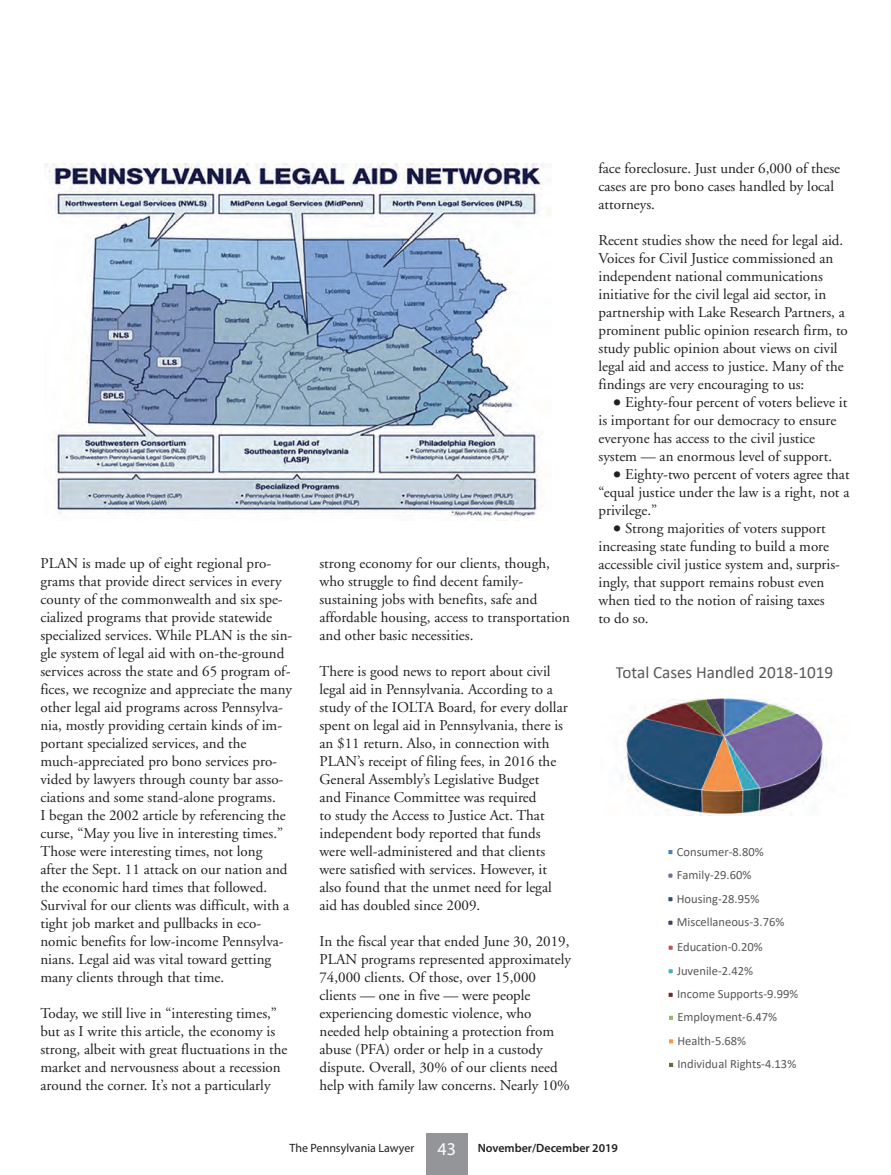
<style>
.page{position:relative;width:891px;height:1175px;background:#fff}
.page>*{position:absolute;margin:0;border:0;box-sizing:border-box;transform-origin:0 0}
.t1{font:17.25px "Calibri";letter-spacing:-.005em;color:#595959}
.t2{font:15px/18px "Adobe Garamond";color:#231f20}
.t3{font:12.6px/23.4px "Calibri";color:#595959}
.t4{font:600 12px "Myriad Pro";color:#231f20}
.t5{font:12px "Myriad Pro";color:#231f20}
.s1{font-family:"Lucida Grande"}
.s2{font-family:"Myriad";font-weight:400;font-size:18px;color:#fff}
</style>
<div class="page">
<div style="left:426px;top:1133px;width:42px;height:41px;background:#939598"></div>
<img style="left:621px;top:698px;width:206px;height:117px">
<img style="left:45px;top:164px;width:499px;height:357px">
<svg style="left:668px;top:850px;width:6px;height:217px"></svg>
<p class="t2" style="left:40px;top:555px;width:253px">PLAN is made up of eight regional pro&shy;grams that provide direct services in every county of the commonwealth and six spe&shy;cialized programs that provide statewide specialized services. While PLAN is the sin&shy;gle system of legal aid with on-the-ground services across the state and 65 program of&shy;fices, we recognize and appreciate the many other legal aid programs across Pennsylva&shy;nia, mostly providing certain kinds of im&shy;portant specialized services, and the much-appreciated pro bono services pro&shy;vided by lawyers through county bar asso&shy;ciations and some stand-alone programs.<br>I began the 2002 article by referencing the curse, “May you live in interesting times.” Those were interesting times, not long<br>after the Sept. 11 attack on our nation and the economic hard times that followed.<br>Survival for our clients was difficult, with a tight job market and pullbacks in eco&shy;nomic benefits for low-income Pennsylva&shy;nians. Legal aid was vital toward getting many clients through that time.</p>
<p class="t2" style="left:40px;top:1005px;width:248px">Today, we still live in “interesting times,” but as I write this article, the economy is strong, albeit with great fluctuations in the market and nervousness about a recession around the corner. It’s not a particularly</p>
<p class="t2" style="left:319px;top:555px;width:252px">strong economy for our clients, though, who struggle to find decent family&shy;sustaining jobs with benefits, safe and affordable housing, access to transportation and other basic necessities.</p>
<p class="t2" style="left:319px;top:663px;width:250px">There is good news to report about civil legal aid in Pennsylvania. According to a study of the IOLTA Board, for every dollar spent on legal aid in Pennsylvania, there is an $11 return. Also, in connection with PLAN’s receipt of filing fees, in 2016 the General Assembly’s Legislative Budget<br>and Finance Committee was required<br>to study the Access to Justice Act. That independent body reported that funds were well-administered and that clients were satisfied with services. However, it also found that the unmet need for legal aid has doubled since 2009.</p>
<p class="t2" style="left:319px;top:933px;width:253px">In the fiscal year that ended June 30, 2019, PLAN programs represented approximately 74,000 clients. Of those, over 15,000 clients — one in five — were people experiencing domestic violence, who needed help obtaining a protection from abuse (PFA) order or help in a custody dispute. Overall, 30% of our clients need help with family law concerns. Nearly 10%</p>
<p class="t2" style="left:598px;top:160px;width:243px">face foreclosure. Just under 6,000 of these cases are pro bono cases handled by local attorneys.</p>
<p class="t2" style="left:598px;top:232px;width:251px">Recent studies show the need for legal aid.<br>Voices for Civil Justice commissioned an independent national communications initiative for the civil legal aid sector, in partnership with Lake Research Partners, a prominent public opinion research firm, to study public opinion about views on civil legal aid and access to justice. Many of the findings are very encouraging to us:</p>
<p class="t2" style="left:598px;top:394px;width:250px;text-indent:14px"><span class="s1">●</span> Eighty-four percent of voters believe it is important for our democracy to ensure everyone has access to the civil justice system — an enormous level of support.</p>
<p class="t2" style="left:598px;top:466px;width:253px;text-align:justify;text-indent:14px"><span class="s1">●</span> Eighty-two percent of voters agree that “equal justice under the law is a right, not a privilege.”</p>
<p class="t2" style="left:598px;top:520px;width:243px;text-indent:14px"><span class="s1">●</span> Strong majorities of voters support increasing state funding to build a more accessible civil justice system and, surpris&shy;ingly, that support remains robust even when tied to the notion of raising taxes to do so.</p>
<p class="t1" style="left:615px;top:665px;width:219px">Total Cases Handled 2018-1019</p>
<p class="t3" style="left:677px;top:840px;width:109px">Consumer-8.80%<br>Family-29.60%<br>Housing-28.95%<br>Miscellaneous-3.76%</p>
<p class="t3" style="left:677px;top:936px;width:123px">Education-0.20%<br>Juvenile-2.42%<br>Income Supports-9.99%<br>Employment-6.47%<br>Health-5.68%<br>Individual Rights-4.13%</p>
<p class="t5" style="left:289px;top:1143px;width:126px">The Pennsylvania Lawyer</p>
<p class="t4" style="left:438px;top:1143px;width:182px"><span class="s2">43</span> November/December 2019</p>
</div>
